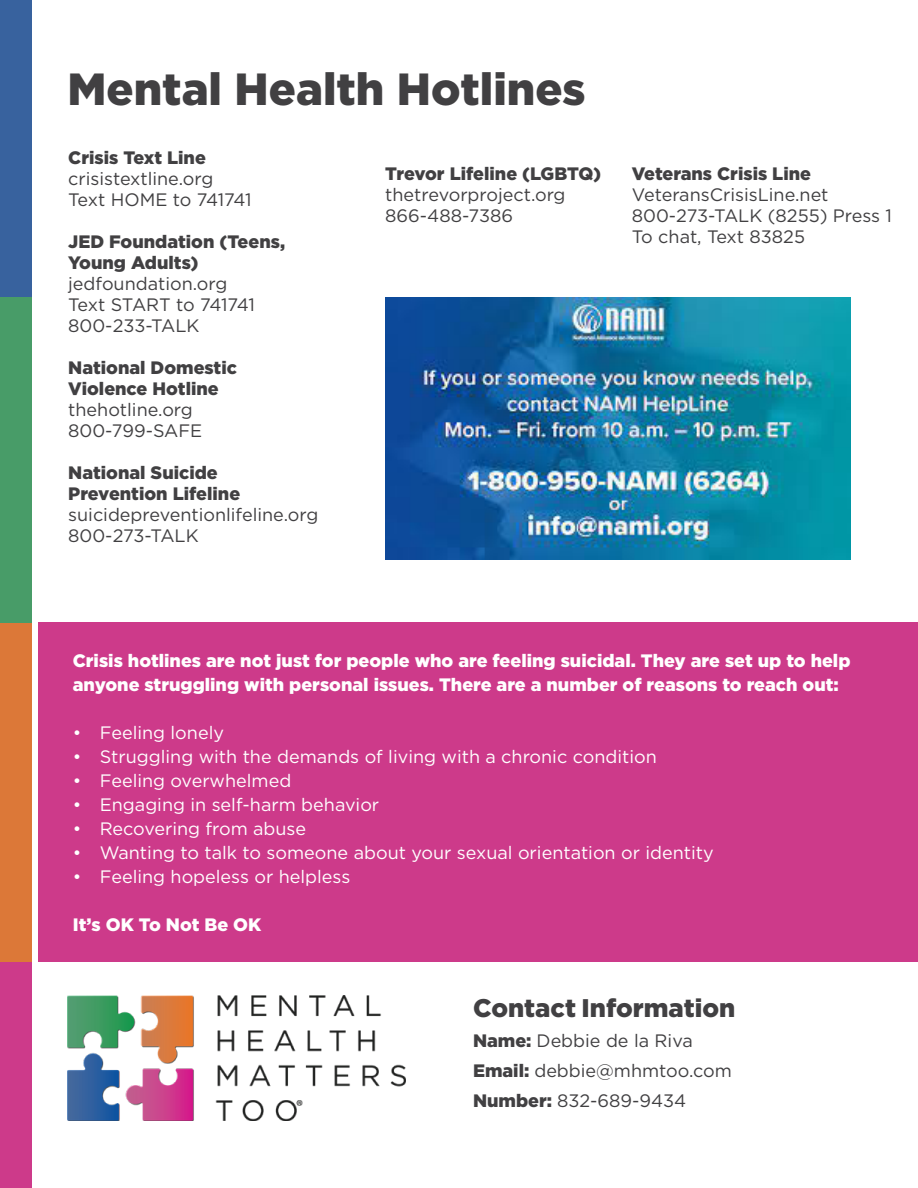
<style>
.page{position:relative;width:918px;height:1188px;background:#fff}
.page>*{position:absolute;margin:0;border:0;box-sizing:border-box;transform-origin:0 0}
.t1{font:900 45px "Gotham HTF";color:#414042}
.t2{font:900 25.5px "Gotham HTF";color:#414042}
.t3{font:18px/21px "Gotham HTF";color:#414042}
.t4{font:18px "Gotham HTF";color:#fff}
.t5{font:900 18px/24px "Gotham HTF";color:#fff}
.t6{font:900 18px/21px "Gotham HTF";color:#414042}
.s1{font-weight:900}
</style>
<div class="page">
<img style="left:67px;top:995px;width:339px;height:126px">
<div style="left:39px;top:622px;width:879px;height:339px;background:#cd3a8a"></div>
<div style="left:0;top:0;width:32px;height:297px;background:#38629e"></div>
<div style="left:0;top:961px;width:32px;height:227px;background:#cd3a8a"></div>
<div style="left:0;top:622px;width:32px;height:339px;background:#dc7838"></div>
<div style="left:0;top:297px;width:32px;height:325px;background:#489c68"></div>
<hr style="left:917px;top:0;width:1px;height:297px;background:#38629e">
<hr style="left:917px;top:880px;width:1px;height:308px;background:#cd3a8a">
<hr style="left:917px;top:589px;width:1px;height:291px;background:#dc7838">
<hr style="left:917px;top:297px;width:1px;height:292px;background:#489c68">
<img style="left:385px;top:298px;width:465px;height:261px">
<h1 class="t1" style="left:68px;top:63px;width:520px">Mental Health Hotlines</h1>
<p class="t6" style="left:68px;top:146px;width:139px">Crisis Text Line</p>
<p class="t3" style="left:68px;top:168px;width:185px">crisistextline.org<br>Text HOME to 741741</p>
<p class="t6" style="left:68px;top:230px;width:218px">JED Foundation (Teens,<br>Young Adults)</p>
<p class="t3" style="left:68px;top:273px;width:188px">jedfoundation.org<br>Text START to 741741<br>800-233-TALK</p>
<p class="t6" style="left:68px;top:356px;width:170px">National Domestic<br>Violence Hotline</p>
<p class="t3" style="left:68px;top:399px;width:136px">thehotline.org<br>800-799-SAFE</p>
<p class="t6" style="left:68px;top:461px;width:173px">National Suicide<br>Prevention Lifeline</p>
<p class="t3" style="left:68px;top:504px;width:252px">suicidepreventionlifeline.org<br>800-273-TALK</p>
<p class="t6" style="left:385px;top:163px;width:217px">Trevor Lifeline (LGBTQ)</p>
<p class="t3" style="left:385px;top:184px;width:182px">thetrevorproject.org<br>866-488-7386</p>
<p class="t6" style="left:632px;top:163px;width:181px">Veterans Crisis Line</p>
<p class="t3" style="left:632px;top:184px;width:262px">VeteransCrisisLine.net<br>800-273-TALK (8255) Press 1<br>To chat, Text 83825</p>
<p class="t5" style="left:73px;top:649px;width:779px">Crisis hotlines are not just for people who are feeling suicidal. They are set up to help anyone struggling with personal issues. There are a number of reasons to reach out:</p>
<p class="t4" style="left:73px;top:723px;width:153px">• Feeling lonely</p>
<p class="t4" style="left:73px;top:747px;width:586px">• Struggling with the demands of living with a chronic condition</p>
<p class="t4" style="left:73px;top:771px;width:220px">• Feeling overwhelmed</p>
<p class="t4" style="left:73px;top:795px;width:308px">• Engaging in self-harm behavior</p>
<p class="t4" style="left:73px;top:819px;width:235px">• Recovering from abuse</p>
<p class="t4" style="left:73px;top:843px;width:642px">• Wanting to talk to someone about your sexual orientation or identity</p>
<p class="t4" style="left:73px;top:867px;width:279px">• Feeling hopeless or helpless</p>
<p class="t5" style="left:73px;top:913px;width:190px">It’s OK To Not Be OK</p>
<h2 class="t2" style="left:473px;top:993px;width:264px">Contact Information</h2>
<p class="t3" style="left:473px;top:1025px;width:260px;line-height:30px"><span class="s1">Name:</span> Debbie de la Riva<br><span class="s1">Email:</span> debbie@mhmtoo.com<br><span class="s1">Number:</span> 832-689-9434</p>
</div>
